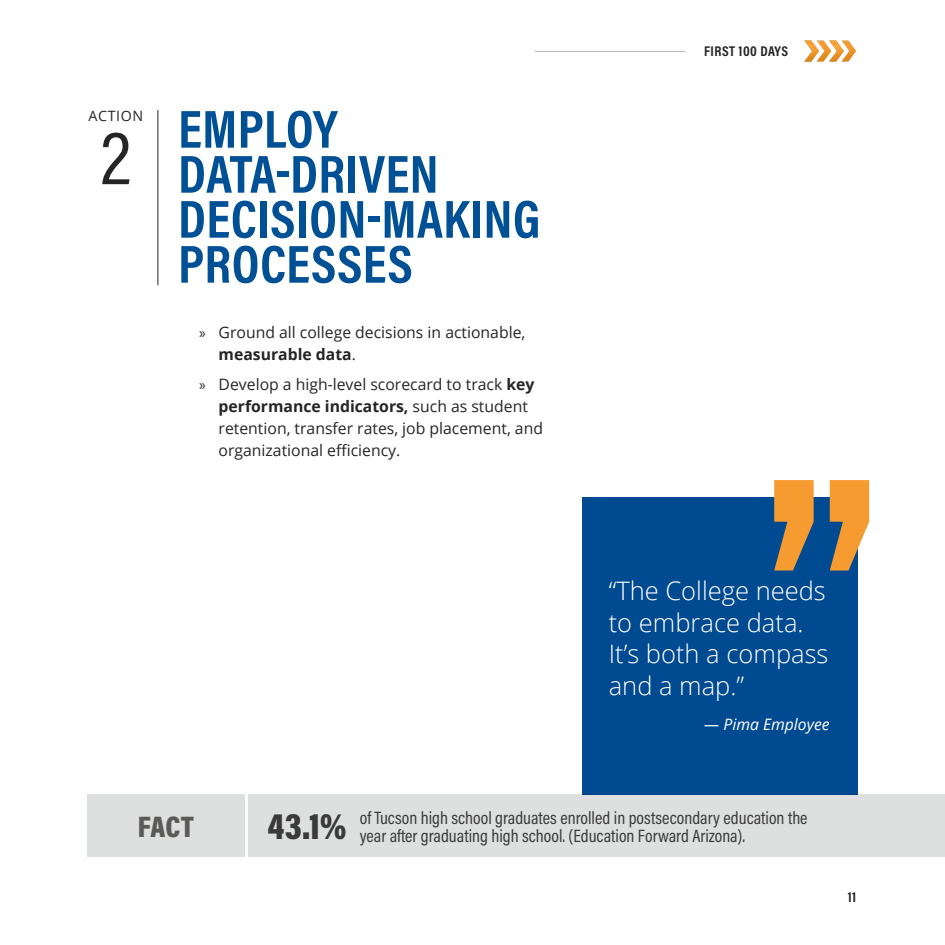
<style>
.page{position:relative;width:945px;height:945px;background:#fff}
.page>*{position:absolute;margin:0;border:0;box-sizing:border-box;transform-origin:0 0}
.t1{font:375px "League Gothic";color:#f69b30}
.Theme_H_w_Numbers{font:75px "Acumin Pro Cond";color:#252525}
.TOC_Theme_Subhead{font:700 54px/45px "Acumin Pro Cond";letter-spacing:.01em;color:#005095}
.P_Facts{font:900 37.5px "Acumin Pro Cond";color:#393a39}
.Smaller_H{font:900 30px "Acumin Pro Cond";color:#5b5a59}
.t2{font:300 25.5px/31.5px "Open Sans";color:#fff}
.P_Facts-2{font:18px/18px "Acumin Pro Cond";color:#393a39}
.t3{font:15.75px/21.8px "Open Sans";color:#252525}
.t4{font:italic 15.75px "Open Sans";color:#fff}
.t5{font:700 14.25px "Acumin Pro Cond";letter-spacing:.03em;color:#252525}
.t6{font:14.25px "Open Sans";letter-spacing:.04em;color:#252525}
.s1{font-family:"Myriad Pro"}
.s2{font-weight:700}
</style>
<div class="page">
<hr style="left:535px;top:51px;width:150px;height:1px;background:#b5b6b7">
<svg style="left:804px;top:40px;width:37px;height:22px"></svg>
<img style="left:841px;top:40px;width:15px;height:22px">
<div style="left:583px;top:497px;width:275px;height:298px;background:#004a91"></div>
<div style="left:88px;top:795px;width:157px;height:62px;background:#dedfdf"></div>
<div style="left:248px;top:795px;width:697px;height:62px;background:#dedfdf"></div>
<hr style="left:157px;top:110px;width:1px;height:175px;background:#393a39">
<p class="t6" style="left:89px;top:106px;width:56px">ACTION</p>
<p class="Theme_H_w_Numbers" style="left:101px;top:110px;width:32px">2</p>
<p class="TOC_Theme_Subhead" style="left:178px;top:105px;width:364px">EMPLOY<br>DATA-DRIVEN<br>DECISION-MAKING<br>PROCESSES</p>
<p class="t3" style="left:219px;top:321px;width:308px;text-indent:-20px"><span class="s1">»</span> Ground all college decisions in actionable, <span class="s2">measurable data</span>.</p>
<p class="t3" style="left:219px;top:373px;width:326px;text-indent:-20px"><span class="s1">»</span> Develop a high-level scorecard to track <span class="s2">key performance indicators,</span> such as student retention, transfer rates, job placement, and organizational efficiency.</p>
<p class="t5" style="left:704px;top:41px;width:85px">FIRST 100 DAYS</p>
<h1 class="t1" style="left:765px;top:399px;width:116px">”</h1>
<p class="t2" style="left:609px;top:574px;width:221px">“The College needs to embrace data.<br>It’s both a compass and a map.”</p>
<p class="t4" style="left:704px;top:713px;width:127px">— Pima Employee</p>
<p class="Smaller_H" style="left:138px;top:807px;width:58px">FACT</p>
<p class="P_Facts" style="left:267px;top:802px;width:81px">43.1%</p>
<p class="P_Facts-2" style="left:360px;top:809px;width:449px">of Tucson high school graduates enrolled in postsecondary education the year after graduating high school. (Education Forward Arizona).</p>
<p class="t5" style="left:848px;top:888px;width:10px">11</p>
</div>
